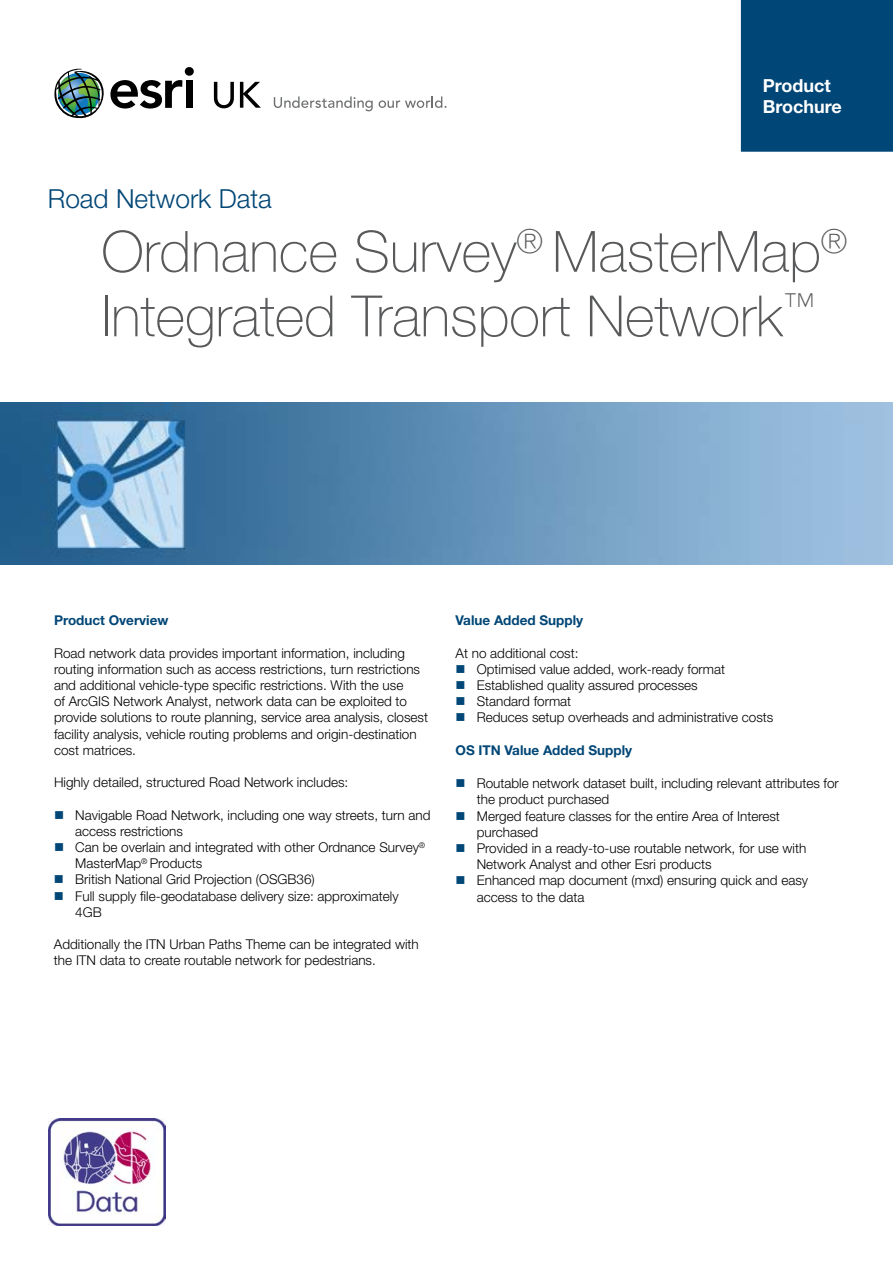
<style>
.page{position:relative;width:893px;height:1263px;background:#fff}
.page>*{position:absolute;margin:0;border:0;box-sizing:border-box;transform-origin:0 0}
.t1{font:100 57px/64.5px "Helvetica Neue LT Std";color:#58595b}
.t2{font:300 26.25px "Helvetica Neue LT Std";color:#004676}
.t3{font:700 18px/21.6px "Helvetica Neue LT Std";color:#fff}
.t4{font:300 13.5px/16.2px "Helvetica Neue LT Std";color:#000}
.t5{font:700 13.5px "Helvetica Neue LT Std";color:#004676}
</style>
<div class="page">
<div style="left:741px;top:0;width:152px;height:152px;background:#004676"></div>
<div style="left:186px;top:81px;width:7px;height:27px;background:#000"></div>
<div style="left:185px;top:67px;width:9px;height:9px;background:#000;border-radius:50%"></div>
<svg style="left:54px;top:68px;width:128px;height:51px"></svg>
<svg style="left:214px;top:82px;width:20px;height:26px"></svg>
<svg style="left:240px;top:82px;width:21px;height:26px"></svg>
<svg style="left:274px;top:96px;width:99px;height:15px"></svg>
<svg style="left:379px;top:96px;width:67px;height:12px"></svg>
<img style="left:0;top:402px;width:893px;height:162px">
<img style="left:48px;top:1119px;width:118px;height:106px">
<h2 class="t2" style="left:48px;top:183px;width:225px">Road Network Data</h2>
<h3 class="t3" style="left:763px;top:74px;width:81px">Product<br>Brochure</h3>
<h1 class="t1" style="left:101px;top:219px;width:747px">Ordnance Survey<sup>®</sup> MasterMap<sup>®<br></sup>Integrated Transport Network<sup>™</sup></h1>
<p class="t5" style="left:54px;top:612px;width:116px">Product Overview</p>
<p class="t4" style="left:54px;top:644px;width:376px">Road network data provides important information, including routing information such as access restrictions, turn restrictions and additional vehicle-type specific restrictions. With the use<br>of ArcGIS Network Analyst, network data can be exploited to provide solutions to route planning, service area analysis, closest facility analysis, vehicle routing problems and origin-destination cost matrices.</p>
<p class="t4" style="left:54px;top:774px;width:296px">Highly detailed, structured Road Network includes:</p>
<p class="t4" style="left:75px;top:806px;width:357px">Navigable Road Network, including one way streets, turn and access restrictions<br>Can be overlain and integrated with other Ordnance Survey<sup>® </sup>MasterMap<sup>®</sup> Products<br>British National Grid Projection (OSGB36)<br>Full supply file-geodatabase delivery size: approximately<br>4GB</p>
<p class="t4" style="left:54px;top:936px;width:366px">Additionally the ITN Urban Paths Theme can be integrated with the ITN data to create routable network for pedestrians.</p>
<p class="t5" style="left:455px;top:612px;width:129px">Value Added Supply</p>
<p class="t4" style="left:477px;top:644px;width:298px;text-indent:-21px">At no additional cost:<br>Optimised value added, work-ready format Established quality assured processes<br>Standard format<br>Reduces setup overheads and administrative costs</p>
<p class="t5" style="left:455px;top:742px;width:178px">OS ITN Value Added Supply</p>
<p class="t4" style="left:477px;top:775px;width:364px">Routable network dataset built, including relevant attributes for the product purchased<br>Merged feature classes for the entire Area of Interest purchased<br>Provided in a ready-to-use routable network, for use with Network Analyst and other Esri products<br>Enhanced map document (mxd) ensuring quick and easy access to the data</p>
</div>
